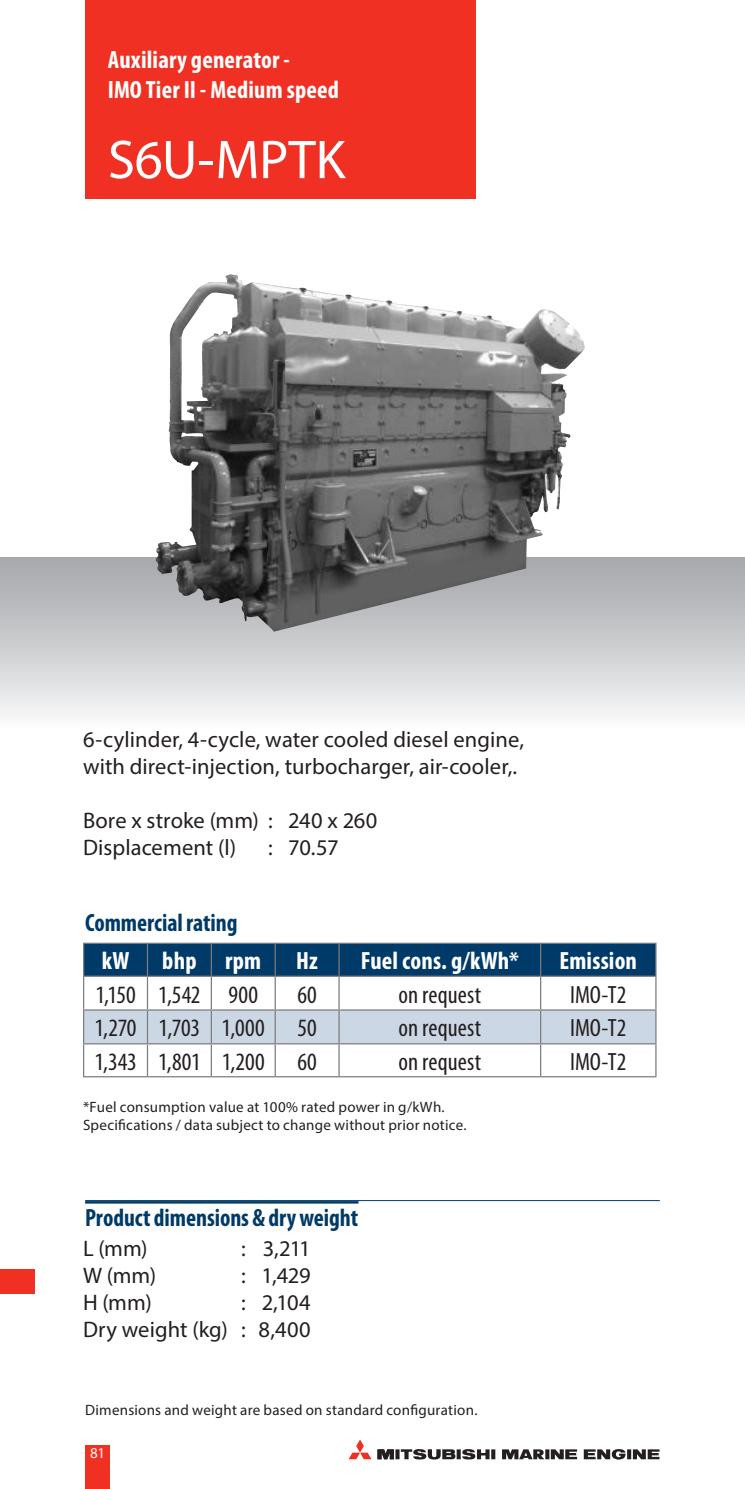
<style>
.page{position:relative;width:745px;height:1489px;background:#fff}
.page>*{position:absolute;margin:0;border:0;box-sizing:border-box;transform-origin:0 0}
.t1{font:55px "Myriad Pro";letter-spacing:-.005em;color:#fff}
.t2{font:condensed 25px "Myriad Pro";letter-spacing:.005em;color:#241f1f}
.t3{font:700 condensed 25px/30px "Myriad Pro";letter-spacing:.005em;color:#fff}
.t4{font:700 condensed 25px "Myriad Pro";letter-spacing:-.005em;color:#003a68;scale:.96 1}
.t5{font:condensed 25px "Myriad Pro";letter-spacing:-.015em;color:#241f1f}
.t6{font:22.5px/27px "Myriad Pro";letter-spacing:.005em;color:#241f1f}
.t7{font:15px/18px "Myriad Pro";letter-spacing:.015em;color:#241f1f}
.t8{font:15px "Myriad Pro";color:#fff}
</style>
<div class="page">
<div style="left:85px;top:1444px;width:25px;height:44px;background:#f03023"></div>
<svg style="left:744px;top:557px;width:1px;height:158px"></svg>
<div style="left:0;top:557px;width:744px;height:173px;background:linear-gradient(to bottom,#a3a4a8,#f9fafa)"></div>
<div style="left:85px;top:0;width:390px;height:198px;background:#f03023"></div>
<hr style="left:85px;top:1199px;width:574px;height:1px;background:#003a68">
<hr style="left:85px;top:1200px;width:273px;height:3px;background:#003a68">
<svg style="left:349px;top:1439px;width:22px;height:20px"></svg>
<svg style="left:395px;top:1449px;width:4px;height:10px"></svg>
<svg style="left:456px;top:1449px;width:4px;height:10px"></svg>
<svg style="left:491px;top:1449px;width:4px;height:10px"></svg>
<svg style="left:462px;top:1449px;width:27px;height:10px"></svg>
<svg style="left:400px;top:1449px;width:55px;height:10px"></svg>
<svg style="left:377px;top:1449px;width:16px;height:10px"></svg>
<svg style="left:627px;top:1449px;width:3px;height:10px"></svg>
<svg style="left:583px;top:1449px;width:42px;height:10px"></svg>
<svg style="left:632px;top:1449px;width:27px;height:10px"></svg>
<svg style="left:550px;top:1449px;width:26px;height:9px"></svg>
<svg style="left:545px;top:1449px;width:4px;height:10px"></svg>
<svg style="left:502px;top:1449px;width:42px;height:10px"></svg>
<div style="left:84px;top:943px;width:571px;height:32px;background:#003a68"></div>
<div style="left:84px;top:1010px;width:571px;height:33px;background:#ccd7e5"></div>
<hr style="left:83px;top:942px;width:64px;height:1px;background:#7d7c7e">
<hr style="left:83px;top:943px;width:1px;height:32px;background:#7d7c7e">
<hr style="left:147px;top:942px;width:64px;height:1px;background:#7d7c7e">
<hr style="left:147px;top:943px;width:1px;height:32px;background:#7d7c7e">
<hr style="left:211px;top:942px;width:64px;height:1px;background:#7d7c7e">
<hr style="left:210px;top:943px;width:2px;height:32px;background:#7d7c7e">
<hr style="left:275px;top:942px;width:64px;height:1px;background:#7d7c7e">
<hr style="left:274px;top:943px;width:2px;height:32px;background:#7d7c7e">
<hr style="left:339px;top:942px;width:201px;height:1px;background:#7d7c7e">
<hr style="left:338px;top:943px;width:1px;height:32px;background:#7d7c7e">
<hr style="left:540px;top:942px;width:116px;height:1px;background:#7d7c7e">
<hr style="left:539px;top:943px;width:2px;height:32px;background:#7d7c7e">
<hr style="left:655px;top:943px;width:1px;height:32px;background:#7d7c7e">
<hr style="left:83px;top:975px;width:64px;height:1px;background:#7d7c7e">
<hr style="left:83px;top:976px;width:1px;height:33px;background:#7d7c7e">
<hr style="left:147px;top:975px;width:64px;height:1px;background:#7d7c7e">
<hr style="left:147px;top:976px;width:1px;height:33px;background:#7d7c7e">
<hr style="left:211px;top:975px;width:64px;height:1px;background:#7d7c7e">
<hr style="left:210px;top:976px;width:2px;height:33px;background:#7d7c7e">
<hr style="left:275px;top:975px;width:64px;height:1px;background:#7d7c7e">
<hr style="left:274px;top:976px;width:2px;height:33px;background:#7d7c7e">
<hr style="left:339px;top:975px;width:201px;height:1px;background:#7d7c7e">
<hr style="left:338px;top:976px;width:1px;height:33px;background:#7d7c7e">
<hr style="left:540px;top:975px;width:116px;height:1px;background:#7d7c7e">
<hr style="left:539px;top:976px;width:2px;height:33px;background:#7d7c7e">
<hr style="left:655px;top:976px;width:1px;height:33px;background:#7d7c7e">
<hr style="left:83px;top:1009px;width:64px;height:1px;background:#7d7c7e">
<hr style="left:83px;top:1010px;width:1px;height:33px;background:#7d7c7e">
<hr style="left:147px;top:1009px;width:64px;height:1px;background:#7d7c7e">
<hr style="left:147px;top:1010px;width:1px;height:33px;background:#7d7c7e">
<hr style="left:211px;top:1009px;width:64px;height:1px;background:#7d7c7e">
<hr style="left:210px;top:1010px;width:2px;height:33px;background:#7d7c7e">
<hr style="left:275px;top:1009px;width:64px;height:1px;background:#7d7c7e">
<hr style="left:274px;top:1010px;width:2px;height:33px;background:#7d7c7e">
<hr style="left:339px;top:1009px;width:201px;height:1px;background:#7d7c7e">
<hr style="left:338px;top:1010px;width:1px;height:33px;background:#7d7c7e">
<hr style="left:540px;top:1009px;width:116px;height:1px;background:#7d7c7e">
<hr style="left:539px;top:1010px;width:2px;height:33px;background:#7d7c7e">
<hr style="left:655px;top:1010px;width:1px;height:33px;background:#7d7c7e">
<hr style="left:83px;top:1043px;width:64px;height:1px;background:#7d7c7e">
<hr style="left:83px;top:1044px;width:1px;height:32px;background:#7d7c7e">
<hr style="left:147px;top:1043px;width:64px;height:1px;background:#7d7c7e">
<hr style="left:147px;top:1044px;width:1px;height:32px;background:#7d7c7e">
<hr style="left:211px;top:1043px;width:64px;height:1px;background:#7d7c7e">
<hr style="left:210px;top:1044px;width:2px;height:32px;background:#7d7c7e">
<hr style="left:275px;top:1043px;width:64px;height:1px;background:#7d7c7e">
<hr style="left:274px;top:1044px;width:2px;height:32px;background:#7d7c7e">
<hr style="left:339px;top:1043px;width:201px;height:1px;background:#7d7c7e">
<hr style="left:338px;top:1044px;width:1px;height:32px;background:#7d7c7e">
<hr style="left:540px;top:1043px;width:116px;height:1px;background:#7d7c7e">
<hr style="left:539px;top:1044px;width:2px;height:32px;background:#7d7c7e">
<hr style="left:655px;top:1044px;width:1px;height:32px;background:#7d7c7e">
<hr style="left:83px;top:1076px;width:64px;height:1px;background:#7d7c7e">
<hr style="left:147px;top:1076px;width:64px;height:1px;background:#7d7c7e">
<hr style="left:211px;top:1076px;width:64px;height:1px;background:#7d7c7e">
<hr style="left:275px;top:1076px;width:64px;height:1px;background:#7d7c7e">
<hr style="left:339px;top:1076px;width:201px;height:1px;background:#7d7c7e">
<hr style="left:540px;top:1076px;width:116px;height:1px;background:#7d7c7e">
<img style="left:156px;top:274px;width:428px;height:357px">
<div style="left:0;top:1269px;width:35px;height:24px;background:#f03023"></div>
<p class="t3" style="left:108px;top:45px;width:232px">Auxiliary generator -<br>IMO Tier II - Medium speed</p>
<h1 class="t1" style="left:108px;top:126px;width:239px">S6U-MPTK</h1>
<p class="t6" style="left:83px;top:725px;width:442px">6-cylinder, 4-cycle, water cooled diesel engine, with direct-injection, turbocharger, air-cooler,.</p>
<p class="t6" style="left:83px;top:806px;width:295px">Bore x stroke (mm) : 240 x 260<br>Displacement (l)</p>
<p class="t6" style="left:268px;top:833px;width:72px">: 70.57</p>
<p class="t4" style="left:85px;top:908px;width:160px">Commercial rating</p>
<p class="t3" style="left:102px;top:946px;width:29px">kW</p>
<p class="t3" style="left:162px;top:946px;width:100px">bhp rpm</p>
<p class="t3" style="left:296px;top:946px;width:23px">Hz</p>
<p class="t3" style="left:360px;top:946px;width:159px">Fuel cons. g/kWh*</p>
<p class="t3" style="left:559px;top:946px;width:79px">Emission</p>
<p class="t2" style="left:95px;top:980px;width:164px">1,150 1,542 900</p>
<p class="t2" style="left:297px;top:980px;width:21px">60</p>
<p class="t2" style="left:398px;top:980px;width:84px">on request</p>
<p class="t2" style="left:569px;top:980px;width:58px">IMO-T2</p>
<p class="t5" style="left:94px;top:1014px;width:172px">1,270 1,703 1,000</p>
<p class="t2" style="left:297px;top:1014px;width:21px">50</p>
<p class="t2" style="left:398px;top:1014px;width:84px">on request</p>
<p class="t2" style="left:569px;top:1014px;width:58px">IMO-T2</p>
<p class="t2" style="left:94px;top:1047px;width:172px">1,343 1,801 1,200</p>
<p class="t2" style="left:297px;top:1047px;width:21px">60</p>
<p class="t2" style="left:398px;top:1047px;width:84px">on request</p>
<p class="t2" style="left:569px;top:1047px;width:58px">IMO-T2</p>
<p class="t7" style="left:83px;top:1098px;width:385px">*Fuel consumption value at 100% rated power in g/kWh.<br>Specifications / data subject to change without prior notice.</p>
<p class="t4" style="left:85px;top:1203px;width:286px">Product dimensions &amp; dry weight</p>
<p class="t6" style="left:83px;top:1234px;width:66px">L (mm)</p>
<p class="t6" style="left:241px;top:1234px;width:71px">: 3,211</p>
<p class="t6" style="left:83px;top:1261px;width:75px">W (mm)</p>
<p class="t6" style="left:241px;top:1261px;width:71px">: 1,429</p>
<p class="t6" style="left:83px;top:1288px;width:70px">H (mm)</p>
<p class="t6" style="left:83px;top:1288px;width:229px;text-align:right">: 2,104<br>Dry weight (kg) : 8,400</p>
<p class="t7" style="left:85px;top:1400px;width:393px">Dimensions and weight are based on standard configuration.</p>
<p class="t8" style="left:90px;top:1443px;width:17px">81</p>
</div>
